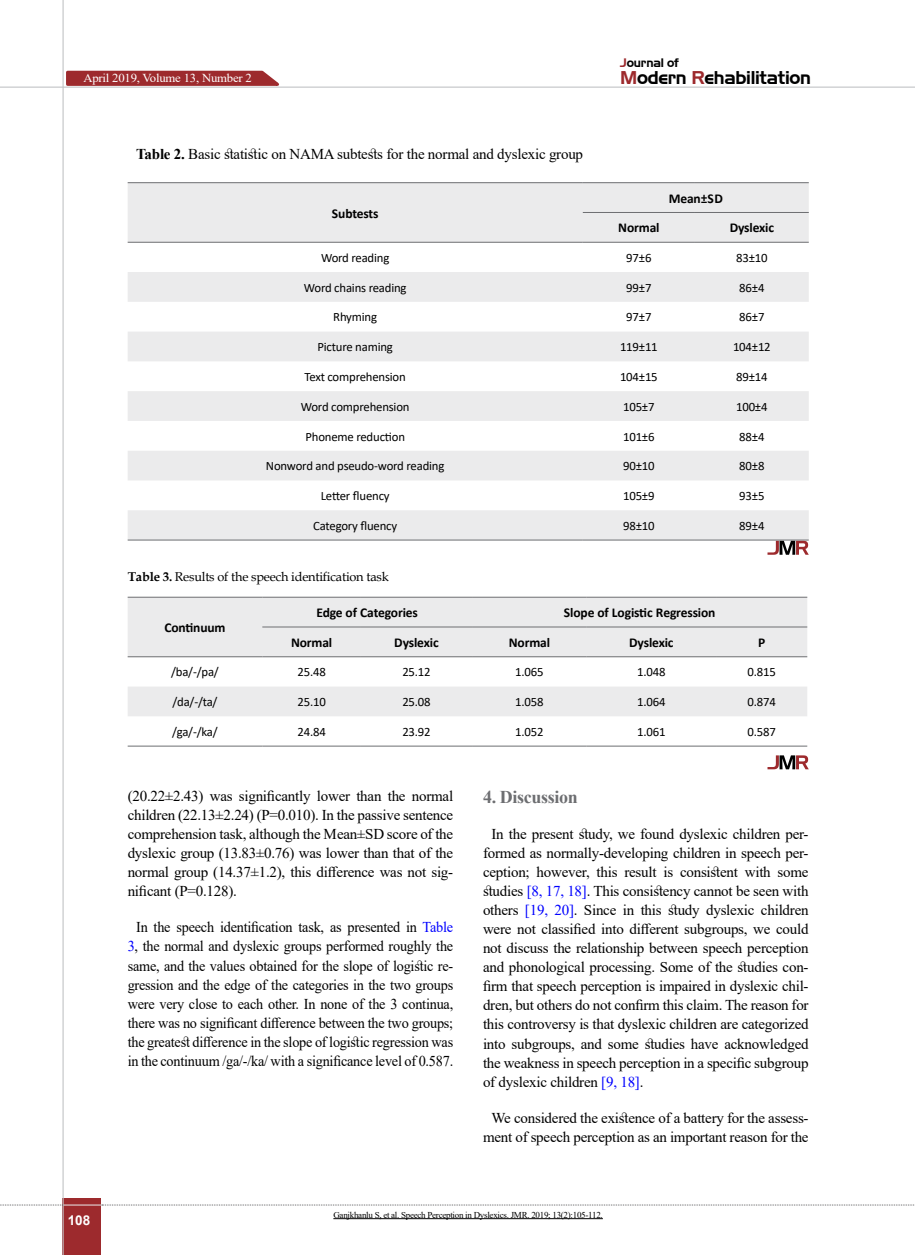
<style>
.page{position:relative;width:915px;height:1255px;background:#fff}
.page>*{position:absolute;margin:0;border:0;box-sizing:border-box;transform-origin:0 0}
.t1{font:18px "Aero Regular SWFTE";letter-spacing:-.015em;color:#000}
.t2{font:700 18px "Times New Roman";letter-spacing:-.02em;color:#6d6e71}
.t3{font:15px/19px "Times New Roman";letter-spacing:-.015em;color:#000;text-align:justify}
.t4{font:15px/19px "Times New Roman";letter-spacing:-.015em;color:#000;text-align:center;scale:.95 1}
.t5{font:700 13.5px "Calibri";letter-spacing:-.01em;color:#000}
.t6{font:700 13.5px "Arial";color:#fff}
.t7{font:12.75px "Calibri";letter-spacing:-.015em;color:#000}
.t8{font:12.75px "Book Antiqua";letter-spacing:-.015em;color:#000}
.t9{font:12.15px "Times New Roman";letter-spacing:-.015em;color:#fff;scale:1.05 1}
.t10{font:12px "Aero Regular SWFTE";letter-spacing:-.015em;color:#000}
.t11{font:9px "Times New Roman";letter-spacing:-.03em;color:#000}
.s1{font-weight:700}
.s2{color:#9d2a2d}
.s3{color:#00f}
</style>
<div class="page">
<div style="left:63px;top:1198px;width:38px;height:56px;background:#9d2a2d"></div>
<hr style="left:62px;top:0;width:2px;height:1254px;background:#c2c4c6">
<hr style="left:0;top:87px;width:914px;height:1px;background:#c2c4c6">
<hr style="left:63px;top:1204px;width:38px;height:1px;background:#ebebec">
<svg style="left:0;top:1204px;width:63px;height:1px"></svg>
<svg style="left:102px;top:1204px;width:813px;height:1px"></svg>
<svg style="left:128px;top:183px;width:680px;height:356px;fill:#ebebec"></svg>
<hr style="left:128px;top:182px;width:454px;height:1px;background:#6d6e71">
<hr style="left:582px;top:182px;width:112px;height:1px;background:#6d6e71">
<hr style="left:694px;top:182px;width:114px;height:1px;background:#6d6e71">
<hr style="left:582px;top:212px;width:112px;height:1px;background:#6d6e71">
<hr style="left:694px;top:212px;width:114px;height:1px;background:#6d6e71">
<hr style="left:128px;top:242px;width:454px;height:1px;background:#6d6e71">
<hr style="left:582px;top:242px;width:112px;height:1px;background:#6d6e71">
<hr style="left:694px;top:242px;width:114px;height:1px;background:#6d6e71">
<hr style="left:128px;top:539px;width:454px;height:1px;background:#6d6e71">
<hr style="left:582px;top:539px;width:112px;height:1px;background:#6d6e71">
<hr style="left:694px;top:539px;width:114px;height:1px;background:#6d6e71">
<svg style="left:767px;top:541px;width:41px;height:13px"></svg>
<svg style="left:128px;top:598px;width:679px;height:118px;fill:#ebebec"></svg>
<hr style="left:715px;top:597px;width:92px;height:1px;background:#6d6e71">
<hr style="left:586px;top:597px;width:129px;height:1px;background:#6d6e71">
<hr style="left:472px;top:597px;width:114px;height:1px;background:#6d6e71">
<hr style="left:361px;top:597px;width:111px;height:1px;background:#6d6e71">
<hr style="left:262px;top:597px;width:99px;height:1px;background:#6d6e71">
<hr style="left:128px;top:597px;width:134px;height:1px;background:#6d6e71">
<hr style="left:715px;top:626px;width:92px;height:1px;background:#6d6e71">
<hr style="left:586px;top:626px;width:129px;height:1px;background:#6d6e71">
<hr style="left:472px;top:626px;width:114px;height:1px;background:#6d6e71">
<hr style="left:361px;top:626px;width:111px;height:1px;background:#6d6e71">
<hr style="left:262px;top:626px;width:99px;height:1px;background:#6d6e71">
<hr style="left:715px;top:656px;width:92px;height:1px;background:#6d6e71">
<hr style="left:586px;top:656px;width:129px;height:1px;background:#6d6e71">
<hr style="left:472px;top:656px;width:114px;height:1px;background:#6d6e71">
<hr style="left:361px;top:656px;width:111px;height:1px;background:#6d6e71">
<hr style="left:262px;top:656px;width:99px;height:1px;background:#6d6e71">
<hr style="left:128px;top:656px;width:134px;height:1px;background:#6d6e71">
<hr style="left:715px;top:745px;width:92px;height:1px;background:#6d6e71">
<hr style="left:586px;top:745px;width:129px;height:1px;background:#6d6e71">
<hr style="left:472px;top:745px;width:114px;height:1px;background:#6d6e71">
<hr style="left:361px;top:745px;width:111px;height:1px;background:#6d6e71">
<hr style="left:262px;top:745px;width:99px;height:1px;background:#6d6e71">
<hr style="left:128px;top:745px;width:134px;height:1px;background:#6d6e71">
<svg style="left:767px;top:755px;width:41px;height:14px"></svg>
<hr style="left:333px;top:1218px;width:269px;height:1px;background:#000">
<svg style="left:64px;top:70px;width:222px;height:17px;background:#ac4d4f"></svg>
<p class="t9" style="left:83px;top:69px;width:162px">April 2019, Volume 13, Number 2</p>
<p class="t3" style="left:136px;top:144px;width:448px"><span class="s1">Table 2.</span> Basic statistic on NAMA subtests for the normal and dyslexic group</p>
<p class="t5" style="left:332px;top:203px;width:48px">Subtests</p>
<p class="t10" style="left:620px;top:55px;width:60px"><span class="s2">J</span>ournal of</p>
<p class="t1" style="left:620px;top:67px;width:192px"><span class="s2">M</span>odern <span class="s2">R</span>ehabilitation</p>
<p class="t5" style="left:668px;top:189px;width:56px">Mean±SD</p>
<p class="t5" style="left:618px;top:218px;width:43px">Normal</p>
<p class="t5" style="left:729px;top:218px;width:46px">Dyslexic</p>
<p class="t7" style="left:321px;top:249px;width:70px">Word reading</p>
<p class="t7" style="left:626px;top:249px;width:27px">97±6</p>
<p class="t7" style="left:735px;top:249px;width:33px">83±10</p>
<p class="t7" style="left:304px;top:278px;width:104px">Word chains reading</p>
<p class="t7" style="left:626px;top:278px;width:27px">99±7</p>
<p class="t7" style="left:739px;top:278px;width:27px">86±4</p>
<p class="t7" style="left:333px;top:308px;width:45px">Rhyming</p>
<p class="t7" style="left:626px;top:308px;width:27px">97±7</p>
<p class="t7" style="left:739px;top:308px;width:27px">86±7</p>
<p class="t7" style="left:317px;top:338px;width:77px">Picture naming</p>
<p class="t7" style="left:619px;top:338px;width:39px">119±11</p>
<p class="t7" style="left:732px;top:338px;width:39px">104±12</p>
<p class="t7" style="left:304px;top:368px;width:103px">Text comprehension</p>
<p class="t7" style="left:619px;top:368px;width:39px">104±15</p>
<p class="t7" style="left:735px;top:368px;width:33px">89±14</p>
<p class="t7" style="left:301px;top:398px;width:110px">Word comprehension</p>
<p class="t7" style="left:623px;top:398px;width:33px">105±7</p>
<p class="t7" style="left:735px;top:398px;width:33px">100±4</p>
<p class="t7" style="left:305px;top:427px;width:101px">Phoneme reduction</p>
<p class="t7" style="left:623px;top:427px;width:33px">101±6</p>
<p class="t7" style="left:739px;top:427px;width:27px">88±4</p>
<p class="t7" style="left:266px;top:457px;width:180px">Nonword and pseudo-word reading</p>
<p class="t7" style="left:623px;top:457px;width:33px">90±10</p>
<p class="t7" style="left:739px;top:457px;width:27px">80±8</p>
<p class="t7" style="left:321px;top:487px;width:70px">Letter fluency</p>
<p class="t7" style="left:623px;top:487px;width:33px">105±9</p>
<p class="t7" style="left:739px;top:487px;width:27px">93±5</p>
<p class="t7" style="left:313px;top:517px;width:86px">Category fluency</p>
<p class="t7" style="left:623px;top:517px;width:33px">98±10</p>
<p class="t7" style="left:739px;top:517px;width:27px">89±4</p>
<p class="t8" style="left:128px;top:568px;width:262px"><span class="s1">Table 3.</span> Results of the speech identification task</p>
<p class="t5" style="left:316px;top:603px;width:103px">Edge of Categories</p>
<p class="t5" style="left:563px;top:603px;width:153px">Slope of Logistic Regression</p>
<p class="t5" style="left:164px;top:618px;width:63px">Continuum</p>
<p class="t5" style="left:291px;top:633px;width:43px">Normal</p>
<p class="t5" style="left:394px;top:633px;width:46px">Dyslexic</p>
<p class="t5" style="left:508px;top:633px;width:43px">Normal</p>
<p class="t5" style="left:629px;top:633px;width:46px">Dyslexic</p>
<p class="t5" style="left:757px;top:633px;width:9px">P</p>
<p class="t7" style="left:171px;top:663px;width:49px">/ba/-/pa/</p>
<p class="t7" style="left:297px;top:663px;width:30px">25.48</p>
<p class="t7" style="left:402px;top:663px;width:30px">25.12</p>
<p class="t7" style="left:515px;top:663px;width:30px">1.065</p>
<p class="t7" style="left:637px;top:663px;width:30px">1.048</p>
<p class="t7" style="left:747px;top:663px;width:30px">0.815</p>
<p class="t7" style="left:172px;top:693px;width:47px">/da/-/ta/</p>
<p class="t7" style="left:297px;top:693px;width:30px">25.10</p>
<p class="t7" style="left:402px;top:693px;width:30px">25.08</p>
<p class="t7" style="left:515px;top:693px;width:30px">1.058</p>
<p class="t7" style="left:637px;top:693px;width:30px">1.064</p>
<p class="t7" style="left:747px;top:693px;width:30px">0.874</p>
<p class="t7" style="left:172px;top:723px;width:47px">/ga/-/ka/</p>
<p class="t7" style="left:297px;top:723px;width:30px">24.84</p>
<p class="t7" style="left:402px;top:723px;width:30px">23.92</p>
<p class="t7" style="left:515px;top:723px;width:30px">1.052</p>
<p class="t7" style="left:637px;top:723px;width:30px">1.061</p>
<p class="t7" style="left:747px;top:723px;width:30px">0.587</p>
<p class="t6" style="left:68px;top:1210px;width:24px">108</p>
<p class="t3" style="left:128px;top:786px;width:327px">(20.22±2.43) was significantly lower than the normal children (22.13±2.24) (P=0.010). In the passive sentence comprehension task, although the Mean±SD score of the dyslexic group (13.83±0.76) was lower than that of the normal group (14.37±1.2), this difference was not sig&shy;nificant (P=0.128).</p>
<p class="t4" style="left:128px;top:917px;width:344px">In the speech identification task, as presented in <span class="s3">Table 3</span>, the normal and dyslexic groups performed roughly the same, and the values obtained for the slope of logistic re&shy;gression and the edge of the categories in the two groups were very close to each other. In none of the 3 continua, there was no significant difference between the two groups; the greatest difference in the slope of logistic regression was in the continuum /ga/-/ka/ with a significance level of 0.587.</p>
<p class="t2" style="left:483px;top:783px;width:96px">4. Discussion</p>
<p class="t3" style="left:483px;top:823px;width:327px;text-indent:9px">In the present study, we found dyslexic children per&shy;formed as normally-developing children in speech per&shy;ception; however, this result is consistent with some studies <span class="s3">[8, 17, 18]</span>. This consistency cannot be seen with others <span class="s3">[19, 20]</span>. Since in this study dyslexic children were not classified into different subgroups, we could not discuss the relationship between speech perception and phonological processing. Some of the studies con&shy;firm that speech perception is impaired in dyslexic chil&shy;dren, but others do not confirm this claim. The reason for this controversy is that dyslexic children are categorized into subgroups, and some studies have acknowledged the weakness in speech perception in a specific subgroup of dyslexic children <span class="s3">[9, 18]</span>.</p>
<p class="t3" style="left:483px;top:1107px;width:327px;text-align:center">We considered the existence of a battery for the assess&shy;ment of speech perception as an important reason for the</p>
<p class="t11" style="left:333px;top:1208px;width:271px">Ganjkhanlu S, et al. Speech Perception in Dyslexics. JMR. 2019; 13(2):105-112.</p>
</div>
